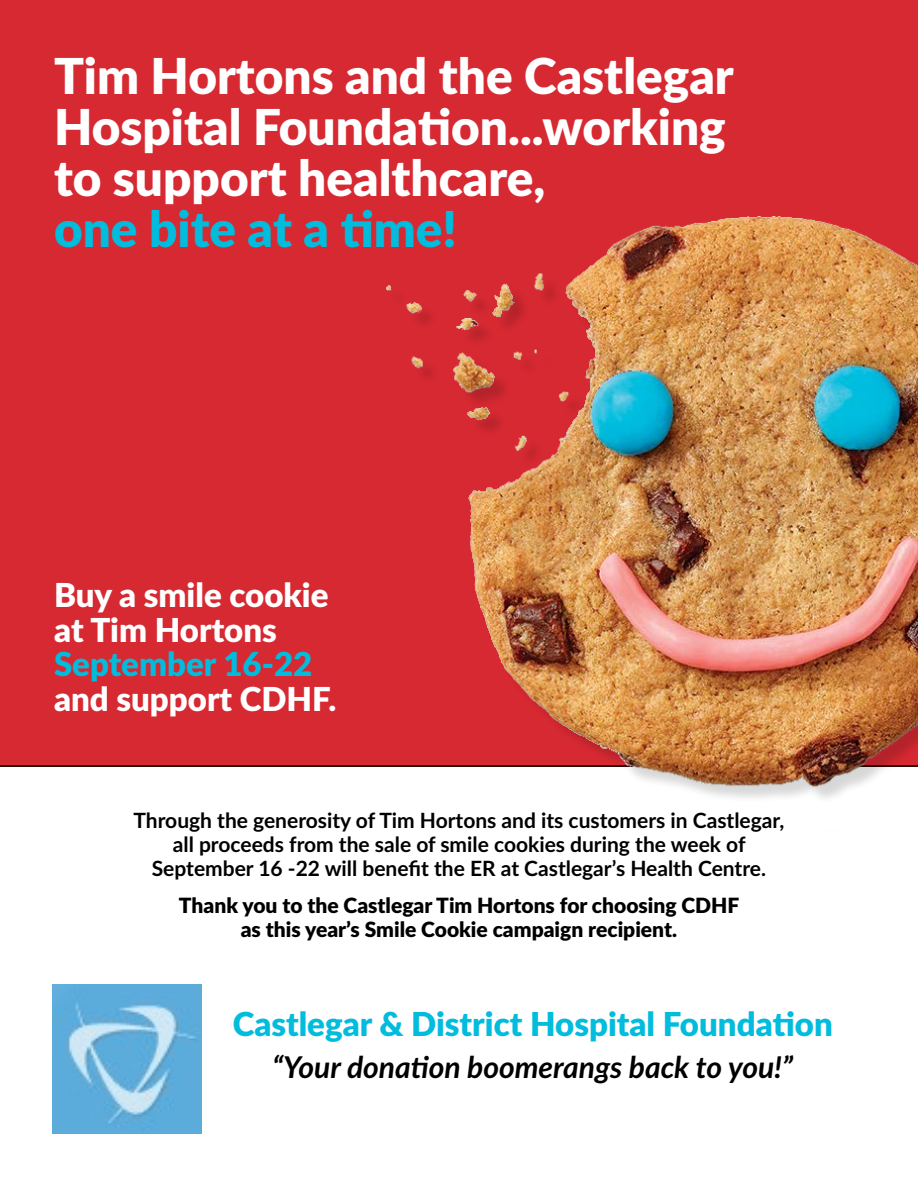
<style>
.page{position:relative;width:918px;height:1188px;background:#fff}
.page>*{position:absolute;margin:0;border:0;box-sizing:border-box;transform-origin:0 0}
.subhead_risk_reducti{font:900 49.5px/51px "Lato";color:#fff}
.subhead_risk_reducti-2{font:900 33px/34.5px "Lato";color:#fff}
.subhead_risk_reducti-3{font:900 33px "Lato";color:#01bcdd}
.subhead_risk_reducti-4{font:italic 700 30px "Lato";color:#000}
.subhead_risk_reducti-5{font:700 21px/24px "Lato";color:#000;text-align:center}
.subhead_risk_reducti-6{font:900 21px/24px "Lato";color:#000;text-align:center}
.s1{color:#01bcdd}
</style>
<div class="page">
<div style="left:0;top:0;width:918px;height:767px;background:#d72932"></div>
<img style="left:53px;top:985px;width:149px;height:149px">
<img style="left:385px;top:216px;width:533px;height:582px">
<p class="subhead_risk_reducti" style="left:54px;top:48px;width:681px">Tim Hortons and the Castlegar<br>Hospital Foundation...working to support healthcare,<br><span class="s1">one bite at a time!</span></p>
<p class="subhead_risk_reducti-2" style="left:54px;top:576px;width:284px">Buy a smile cookie at Tim Hortons<br><span class="s1">September 16-22 </span>and support CDHF.</p>
<p class="subhead_risk_reducti-5" style="left:133px;top:807px;width:653px">Through the generosity of Tim Hortons and its customers in Castlegar, all proceeds from the sale of smile cookies during the week of<br>September 16 -22 will benefit the ER at Castlegar’s Health Centre.</p>
<p class="subhead_risk_reducti-6" style="left:179px;top:893px;width:562px">Thank you to the Castlegar Tim Hortons for choosing CDHF as this year’s Smile Cookie campaign recipient.</p>
<p class="subhead_risk_reducti-3" style="left:233px;top:1000px;width:602px">Castlegar &amp; District Hospital Foundation</p>
<p class="subhead_risk_reducti-4" style="left:272px;top:1045px;width:522px">“Your donation boomerangs back to you!”</p>
</div>
